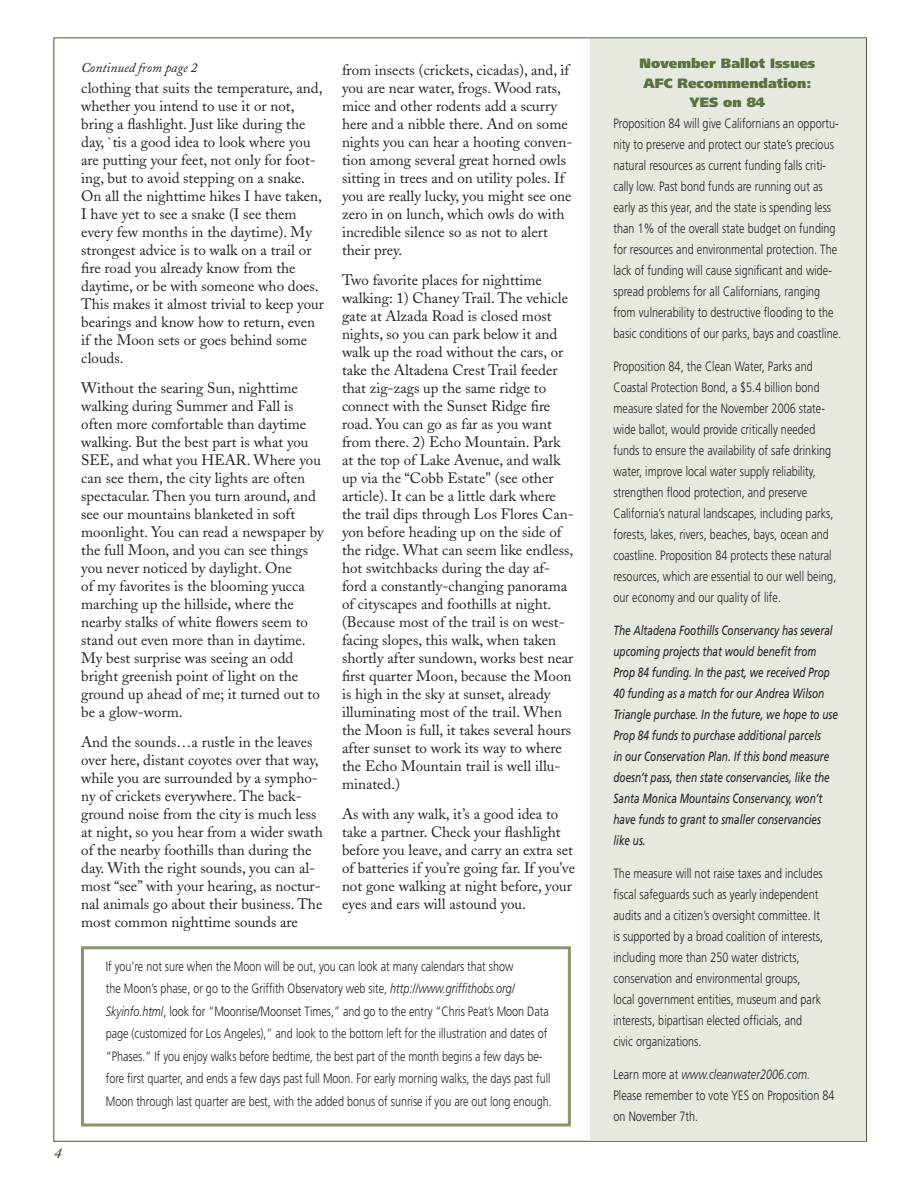
<style>
.page{position:relative;width:918px;height:1188px;background:#fff}
.page>*{position:absolute;margin:0;border:0;box-sizing:border-box;transform-origin:0 0}
.t1{font:15px/18px "Adobe Caslon";color:#231f20}
.t2{font:italic 600 15px "Adobe Caslon";color:#475d28}
.t3{font:300 13.5px/21px "Frutiger";letter-spacing:.005em;color:#231f20;scale:.8 1}
.t4{font:900 13.5px/19.5px "Frutiger";color:#5d7140;text-align:center}
.t5{font:italic 13.5px "Adobe Caslon";color:#231f20}
.t6{font:italic 13.35px/21px "Frutiger";color:#231f20;scale:.75 1}
.s1{font-style:italic}
</style>
<div class="page">
<div style="left:81px;top:946px;width:490px;height:180px;border:3px solid #86956c"></div>
<div style="left:590px;top:39px;width:276px;height:1102px;background:#e5eae0"></div>
<p class="t2" style="left:54px;top:1145px;width:9px">4</p>
<p class="t5" style="left:81px;top:61px;width:118px">Continued from page 2</p>
<p class="t1" style="left:81px;top:79px;width:244px">clothing that suits the temperature, and, whether you intend to use it or not, bring a flashlight. Just like during the day, `tis a good idea to look where you are putting your feet, not only for foot&shy;ing, but to avoid stepping on a snake.<br>On all the nighttime hikes I have taken, I have yet to see a snake (I see them every few months in the daytime). My strongest advice is to walk on a trail or fire road you already know from the daytime, or be with someone who does.<br>This makes it almost trivial to keep your bearings and know how to return, even if the Moon sets or goes behind some clouds.</p>
<p class="t1" style="left:81px;top:379px;width:244px">Without the searing Sun, nighttime walking during Summer and Fall is often more comfortable than daytime walking. But the best part is what you SEE, and what you HEAR. Where you can see them, the city lights are often spectacular. Then you turn around, and see our mountains blanketed in soft moonlight. You can read a newspaper by the full Moon, and you can see things you never noticed by daylight. One<br>of my favorites is the blooming yucca marching up the hillside, where the nearby stalks of white flowers seem to stand out even more than in daytime.<br>My best surprise was seeing an odd bright greenish point of light on the ground up ahead of me; it turned out to be a glow-worm.</p>
<p class="t1" style="left:81px;top:733px;width:243px">And the sounds…a rustle in the leaves over here, distant coyotes over that way, while you are surrounded by a sympho&shy;ny of crickets everywhere. The back&shy;ground noise from the city is much less at night, so you hear from a wider swath of the nearby foothills than during the day. With the right sounds, you can al&shy;most “see” with your hearing, as noctur&shy;nal animals go about their business. The most common nighttime sounds are</p>
<p class="t1" style="left:342px;top:61px;width:232px">from insects (crickets, cicadas), and, if you are near water, frogs. Wood rats, mice and other rodents add a scurry here and a nibble there. And on some nights you can hear a hooting conven&shy;tion among several great horned owls sitting in trees and on utility poles. If you are really lucky, you might see one zero in on lunch, which owls do with incredible silence so as not to alert their prey.</p>
<p class="t1" style="left:342px;top:271px;width:233px">Two favorite places for nighttime walking: 1) Chaney Trail. The vehicle gate at Alzada Road is closed most nights, so you can park below it and walk up the road without the cars, or take the Altadena Crest Trail feeder that zig-zags up the same ridge to connect with the Sunset Ridge fire road. You can go as far as you want from there. 2) Echo Mountain. Park at the top of Lake Avenue, and walk up via the “Cobb Estate" (see other article). It can be a little dark where the trail dips through Los Flores Can&shy;yon before heading up on the side of the ridge. What can seem like endless, hot switchbacks during the day af&shy;ford a constantly-changing panorama of cityscapes and foothills at night. (Because most of the trail is on west&shy;facing slopes, this walk, when taken shortly after sundown, works best near first quarter Moon, because the Moon is high in the sky at sunset, already illuminating most of the trail. When the Moon is full, it takes several hours after sunset to work its way to where the Echo Mountain trail is well illu&shy;minated.)</p>
<p class="t1" style="left:342px;top:805px;width:235px">As with any walk, it’s a good idea to take a partner. Check your flashlight before you leave, and carry an extra set of batteries if you’re going far. If you’ve not gone walking at night before, your eyes and ears will astound you.</p>
<p class="t3" style="left:106px;top:955px;width:559px;line-height:22.5px">If you’re not sure when the Moon will be out, you can look at many calendars that show<br>the Moon’s phase, or go to the Griffith Observatory web site, <span class="s1">http://www.griffithobs.org/ Skyinfo.html</span>, look for “Moonrise/Moonset Times,” and go to the entry “Chris Peat’s Moon Data page (customized for Los Angeles),” and look to the bottom left for the illustration and dates of “Phases.” If you enjoy walks before bedtime, the best part of the month begins a few days be&shy;fore first quarter, and ends a few days past full Moon. For early morning walks, the days past full Moon through last quarter are best, with the added bonus of sunrise if you are out long enough.</p>
<p class="t4" style="left:640px;top:54px;width:177px">November Ballot Issues<br>AFC Recommendation:<br>YES on 84</p>
<p class="t3" style="left:614px;top:114px;width:286px">Proposition 84 will give Californians an opportu&shy;nity to preserve and protect our state’s precious natural resources as current funding falls criti&shy;cally low. Past bond funds are running out as early as this year, and the state is spending less than 1% of the overall state budget on funding for resources and environmental protection. The lack of funding will cause significant and wide&shy;spread problems for all Californians, ranging from vulnerability to destructive flooding to the basic conditions of our parks, bays and coastline.</p>
<p class="t3" style="left:614px;top:357px;width:280px">Proposition 84, the Clean Water, Parks and Coastal Protection Bond, a $5.4 billion bond measure slated for the November 2006 state&shy;wide ballot, would provide critically needed funds to ensure the availability of safe drinking water, improve local water supply reliability, strengthen flood protection, and preserve California’s natural landscapes, including parks, forests, lakes, rivers, beaches, bays, ocean and coastline. Proposition 84 protects these natural resources, which are essential to our well being, our economy and our quality of life.</p>
<p class="t6" style="left:614px;top:620px;width:301px">The Altadena Foothills Conservancy has several upcoming projects that would benefit from Prop 84 funding. In the past, we received Prop 40 funding as a match for our Andrea Wilson Triangle purchase. In the future, we hope to use Prop 84 funds to purchase additional parcels<br>in our Conservation Plan. If this bond measure doesn’t pass, then state conservancies, like the Santa Monica Mountains Conservancy, won’t have funds to grant to smaller conservancies like us.</p>
<p class="t3" style="left:614px;top:864px;width:264px">The measure will not raise taxes and includes fiscal safeguards such as yearly independent audits and a citizen’s oversight committee. It is supported by a broad coalition of interests, including more than 250 water districts, conservation and environmental groups, local government entities, museum and park interests, bipartisan elected officials, and civic organizations.</p>
<p class="t3" style="left:614px;top:1065px;width:278px">Learn more at <span class="s1">www.cleanwater2006.com.<br></span>Please remember to vote YES on Proposition 84 on November 7th.</p>
</div>
